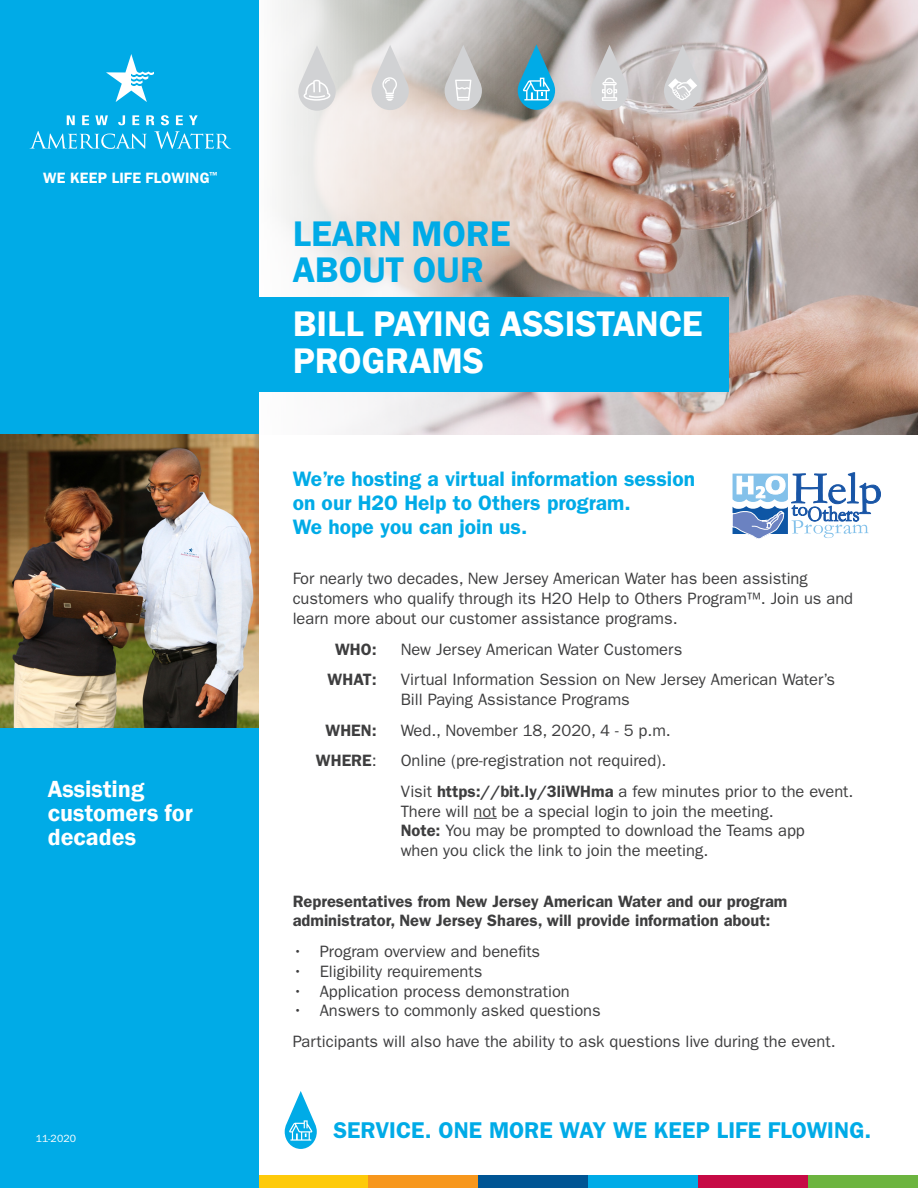
<style>
.page{position:relative;width:918px;height:1188px;background:#fff}
.page>*{position:absolute;margin:0;border:0;box-sizing:border-box;transform-origin:0 0}
.Subhead{font:600 36.6px/36.6px "Franklin Gothic";color:#fff}
.Subhead-2{font:600 36.6px/36.6px "Franklin Gothic";color:#00abe7}
.Subhead-3{font:600 24px/24px "Franklin Gothic";color:#fff}
.Subhead-4{font:600 22.95px "ITC Franklin Gothic Std";color:#00abe7}
.Subhead-5{font:600 21px/24px "ITC Franklin Gothic Std";color:#00abe7}
.Subhead-6{font:16.5px/19.8px "ITC Franklin Gothic Std";color:#3e3e3f}
.Body_Copy{font:16.5px/19.8px "ITC Franklin Gothic Std";color:#3e3e3f}
.Subhead-7{font:600 16.5px/19.8px "ITC Franklin Gothic Std";color:#3e3e3f}
.t1{font:600 15px "ITC Franklin Gothic Std";letter-spacing:.01em;color:#fff}
.t2{font:10.5px "ITC Franklin Gothic Std";letter-spacing:.015em;color:#fff}
.s1{font-weight:400}
.s2{font-weight:600}
</style>
<div class="page">
<svg style="left:732px;top:472px;width:149px;height:67px"></svg>
<img style="left:258px;top:0;width:660px;height:434px">
<div style="left:258px;top:1175px;width:110px;height:13px;background:#feca0a"></div>
<div style="left:368px;top:1175px;width:110px;height:13px;background:#f7971d"></div>
<div style="left:478px;top:1175px;width:110px;height:13px;background:#005594"></div>
<div style="left:588px;top:1175px;width:110px;height:13px;background:#00abe7"></div>
<div style="left:698px;top:1175px;width:110px;height:13px;background:#c60a45"></div>
<div style="left:808px;top:1175px;width:110px;height:13px;background:#6cb43f"></div>
<div style="left:0;top:0;width:258px;height:1188px;background:#00abe7"></div>
<svg style="left:30px;top:131px;width:117px;height:18px"></svg>
<svg style="left:154px;top:131px;width:77px;height:18px"></svg>
<svg style="left:67px;top:115px;width:8px;height:10px"></svg>
<svg style="left:82px;top:115px;width:7px;height:10px"></svg>
<svg style="left:95px;top:115px;width:13px;height:10px"></svg>
<svg style="left:118px;top:115px;width:7px;height:10px"></svg>
<svg style="left:132px;top:115px;width:7px;height:10px"></svg>
<svg style="left:146px;top:115px;width:8px;height:10px"></svg>
<svg style="left:161px;top:115px;width:8px;height:10px"></svg>
<svg style="left:176px;top:115px;width:7px;height:10px"></svg>
<svg style="left:189px;top:115px;width:9px;height:10px"></svg>
<svg style="left:106px;top:54px;width:48px;height:48px"></svg>
<svg style="left:298px;top:45px;width:38px;height:66px;background:#dcdddd"></svg>
<svg style="left:445px;top:45px;width:37px;height:65px;background:#cbc9c9"></svg>
<svg style="left:518px;top:44px;width:37px;height:66px;background:#4ba3c0"></svg>
<svg style="left:371px;top:45px;width:38px;height:65px;background:#dbdada"></svg>
<svg style="left:591px;top:45px;width:37px;height:65px;background:#cecccc"></svg>
<svg style="left:664px;top:45px;width:37px;height:65px;background:#d1cfcf"></svg>
<svg style="left:285px;top:1091px;width:32px;height:58px"></svg>
<div style="left:239px;top:297px;width:490px;height:94px;background:#00abe7"></div>
<img style="left:0;top:434px;width:258px;height:294px">
<svg style="left:180px;top:548px;width:19px;height:10px"></svg>
<svg style="left:474px;top:818px;width:23px;height:1px"></svg>
<p class="t1" style="left:43px;top:169px;width:176px">WE KEEP LIFE FLOWING<sup>™</sup></p>
<p class="Subhead-3" style="left:48px;top:777px;width:147px">Assisting customers for decades</p>
<p class="t2" style="left:36px;top:1132px;width:42px">11-2020</p>
<p class="Subhead-2" style="left:293px;top:216px;width:220px">LEARN MORE<br>ABOUT OUR</p>
<p class="Subhead" style="left:293px;top:306px;width:412px">BILL PAYING ASSISTANCE<br>PROGRAMS</p>
<p class="Subhead-5" style="left:293px;top:467px;width:404px">We’re hosting a virtual information session on our H2O Help to Others program.<br>We hope you can join us.</p>
<p class="Body_Copy" style="left:293px;top:569px;width:562px">For nearly two decades, New Jersey American Water has been assisting customers who qualify through its H2O Help to Others Program™. Join us and learn more about our customer assistance programs.</p>
<p class="Subhead-7" style="left:335px;top:639px;width:43px">WHO:</p>
<p class="Subhead-6" style="left:401px;top:639px;width:283px">New Jersey American Water Customers</p>
<p class="Subhead-7" style="left:328px;top:670px;width:51px">WHAT:</p>
<p class="Subhead-6" style="left:401px;top:670px;width:436px">Virtual Information Session on New Jersey American Water’s<br>Bill Paying Assistance Programs</p>
<p class="Subhead-7" style="left:326px;top:720px;width:53px">WHEN:</p>
<p class="Subhead-6" style="left:401px;top:720px;width:272px">Wed., November 18, 2020, 4 - 5 p.m.</p>
<p class="Subhead-7" style="left:316px;top:751px;width:62px">WHERE<span class="s1">:</span></p>
<p class="Subhead-6" style="left:401px;top:751px;width:267px">Online (pre-registration not required).</p>
<p class="Subhead-6" style="left:401px;top:781px;width:454px">Visit <span class="s2">https://bit.ly/3liWHma</span> a few minutes prior to the event.<br>There will not be a special login to join the meeting.<br><span class="s2">Note:</span> You may be prompted to download the Teams app<br>when you click the link to join the meeting.</p>
<p class="Subhead-7" style="left:293px;top:891px;width:496px">Representatives from New Jersey American Water and our program administrator, New Jersey Shares, will provide information about:</p>
<p class="Subhead-6" style="left:293px;top:942px;width:249px">• Program overview and benefits</p>
<p class="Subhead-6" style="left:293px;top:961px;width:191px">• Eligibility requirements</p>
<p class="Subhead-6" style="left:293px;top:981px;width:279px">• Application process demonstration</p>
<p class="Subhead-6" style="left:293px;top:1001px;width:310px">• Answers to commonly asked questions</p>
<p class="Subhead-6" style="left:293px;top:1032px;width:545px">Participants will also have the ability to ask questions live during the event.</p>
<p class="Subhead-4" style="left:333px;top:1116px;width:540px">SERVICE. ONE MORE WAY WE KEEP LIFE FLOWING.</p>
</div>
